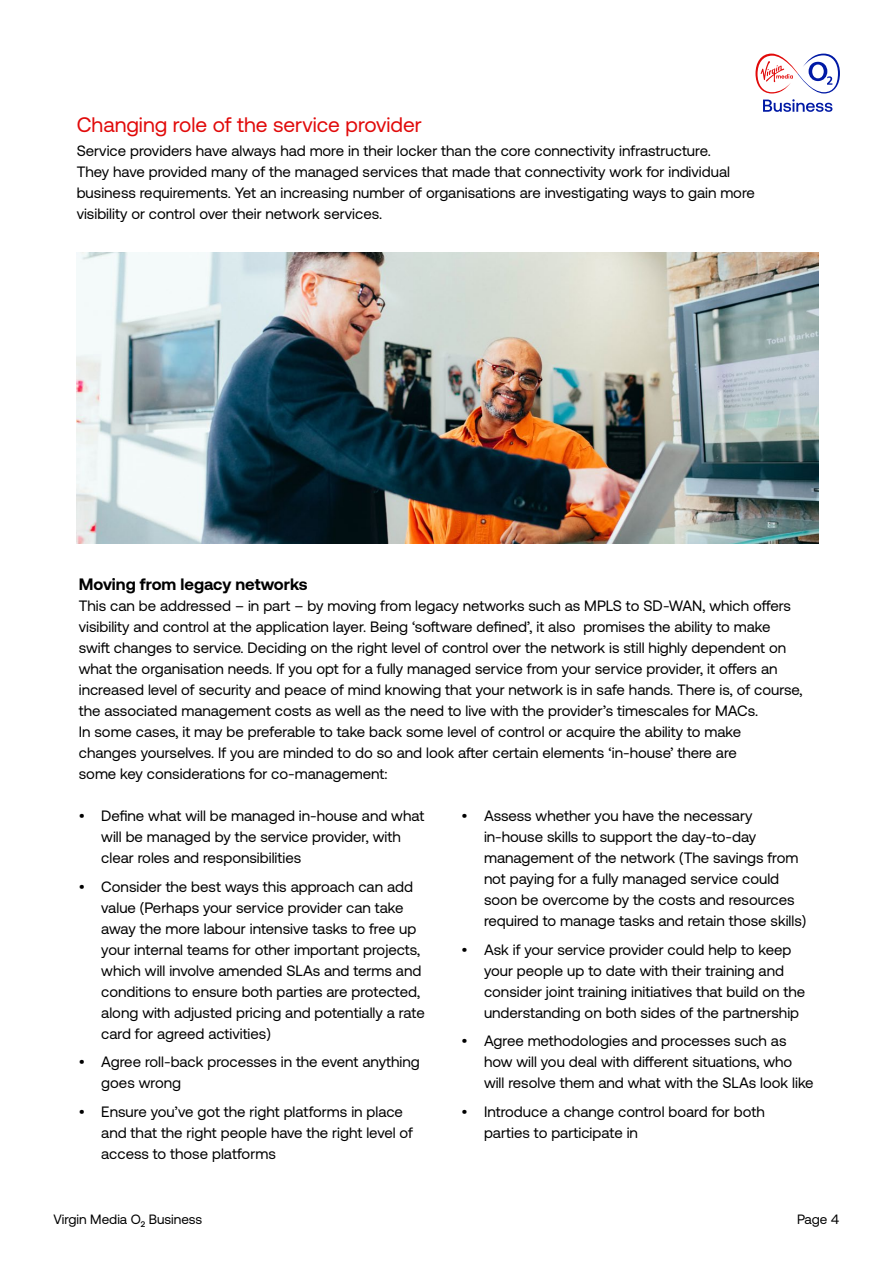
<style>
.page{position:relative;width:893px;height:1263px;background:#fff}
.page>*{position:absolute;margin:0;border:0;box-sizing:border-box;transform-origin:0 0}
.Heading_04{font:21px "Aeonik Pro";color:#e10a0a}
.Bold_11pt{font:700 16.5px "Aeonik Pro";color:#000}
.t1{font:15px/21px "Aeonik Pro";color:#000}
.t2{font:13.5px "Aeonik Pro";color:#000}
</style>
<div class="page">
<svg style="left:763px;top:99px;width:69px;height:13px"></svg>
<svg style="left:755px;top:54px;width:85px;height:39px"></svg>
<img style="left:77px;top:252px;width:741px;height:292px">
<p class="Heading_04" style="left:77px;top:113px;width:346px">Changing role of the service provider</p>
<p class="t1" style="left:77px;top:140px;width:680px">Service providers have always had more in their locker than the core connectivity infrastructure.<br>They have provided many of the managed services that made that connectivity work for individual business requirements. Yet an increasing number of organisations are investigating ways to gain more visibility or control over their network services.</p>
<p class="Bold_11pt" style="left:79px;top:575px;width:230px">Moving from legacy networks</p>
<p class="t1" style="left:79px;top:595px;width:725px">This can be addressed – in part – by moving from legacy networks such as MPLS to SD-WAN, which offers visibility and control at the application layer. Being ‘software defined’, it also promises the ability to make swift changes to service. Deciding on the right level of control over the network is still highly dependent on what the organisation needs. If you opt for a fully managed service from your service provider, it offers an increased level of security and peace of mind knowing that your network is in safe hands. There is, of course, the associated management costs as well as the need to live with the provider’s timescales for MACs.<br>In some cases, it may be preferable to take back some level of control or acquire the ability to make changes yourselves. If you are minded to do so and look after certain elements ‘in-house’ there are<br>some key considerations for co-management:</p>
<p class="t1" style="left:101px;top:805px;width:325px;text-indent:-22px">• Define what will be managed in-house and what will be managed by the service provider, with clear roles and responsibilities</p>
<p class="t1" style="left:101px;top:876px;width:325px;text-indent:-22px">• Consider the best ways this approach can add value (Perhaps your service provider can take away the more labour intensive tasks to free up your internal teams for other important projects, which will involve amended SLAs and terms and conditions to ensure both parties are protected, along with adjusted pricing and potentially a rate card for agreed activities)</p>
<p class="t1" style="left:101px;top:1051px;width:320px;text-indent:-22px">• Agree roll-back processes in the event anything goes wrong</p>
<p class="t1" style="left:101px;top:1101px;width:313px;text-indent:-22px">• Ensure you’ve got the right platforms in place and that the right people have the right level of access to those platforms</p>
<p class="t1" style="left:484px;top:805px;width:324px;text-indent:-22px">• Assess whether you have the necessary in-house skills to support the day-to-day management of the network (The savings from not paying for a fully managed service could soon be overcome by the costs and resources required to manage tasks and retain those skills)</p>
<p class="t1" style="left:484px;top:939px;width:323px;text-indent:-22px">• Ask if your service provider could help to keep your people up to date with their training and consider joint training initiatives that build on the understanding on both sides of the partnership</p>
<p class="t1" style="left:484px;top:1030px;width:331px;text-indent:-22px">• Agree methodologies and processes such as how will you deal with different situations, who will resolve them and what with the SLAs look like</p>
<p class="t1" style="left:484px;top:1101px;width:282px;text-indent:-22px">• Introduce a change control board for both parties to participate in</p>
<p class="t2" style="left:53px;top:1212px;width:150px">Virgin Media O<sub>2</sub> Business</p>
<p class="t2" style="left:797px;top:1212px;width:43px">Page 4</p>
</div>
